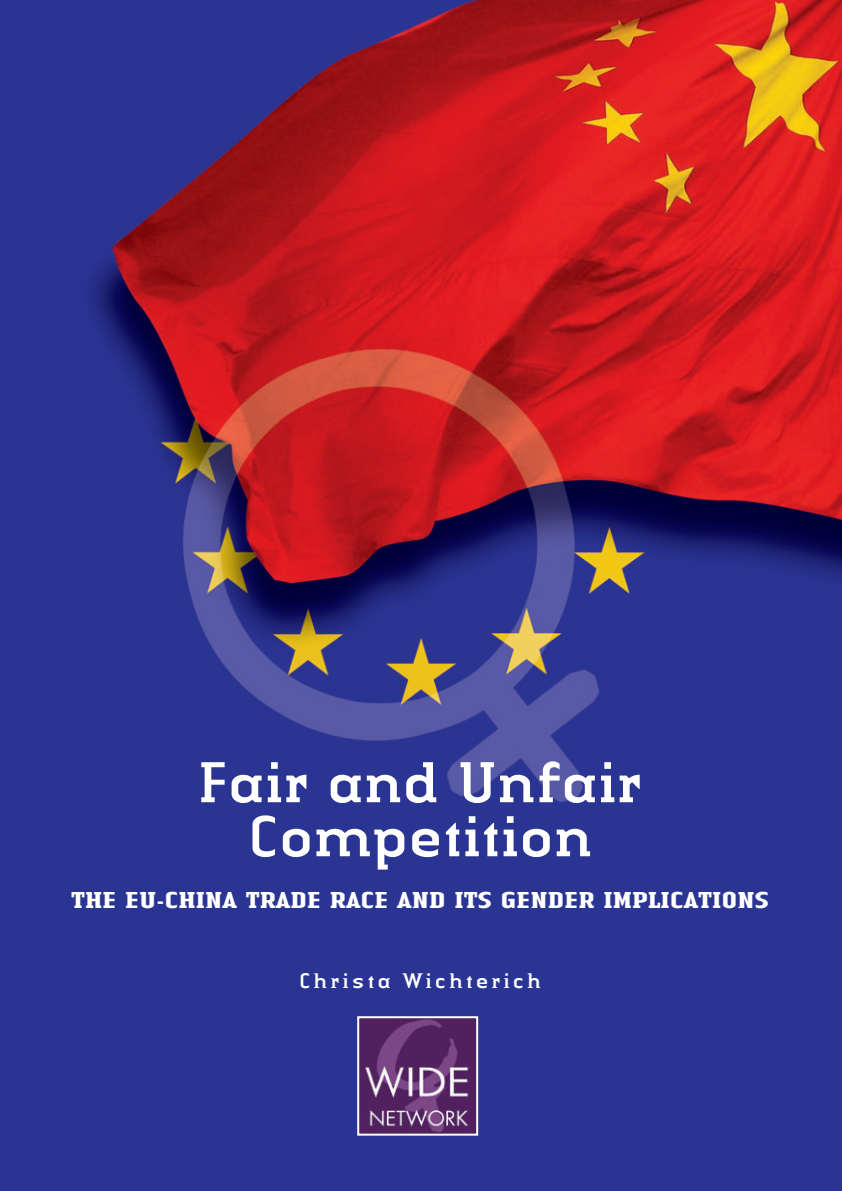
<style>
.page{position:relative;width:842px;height:1191px;background:#fff}
.page>*{position:absolute;margin:0;border:0;box-sizing:border-box;transform-origin:0 0}
.t1{font:60px/54px "LT Authentic Serif";letter-spacing:-.065em;color:#fff;text-align:center}
.t2{font:700 24px "LT Authentic Serif";color:#fff}
.t3{font:22px "LT Authentic Small Serif";letter-spacing:.065em;color:#fff}
</style>
<div class="page">
<img style="left:0;top:0;width:841px;height:1191px">
<img style="left:360px;top:1019px;width:115px;height:113px">
<div style="left:357px;top:1016px;width:121px;height:119px;border:2px solid #fff"></div>
<h1 class="t1" style="left:196px;top:762px;width:449px">Fair and Unfair<br>Competition</h1>
<p class="t2" style="left:71px;top:892px;width:699px">THE EU-CHINA TRADE RACE AND ITS GENDER IMPLICATIONS</p>
<p class="t3" style="left:298px;top:973px;width:245px">Christa Wichterich</p>
</div>
